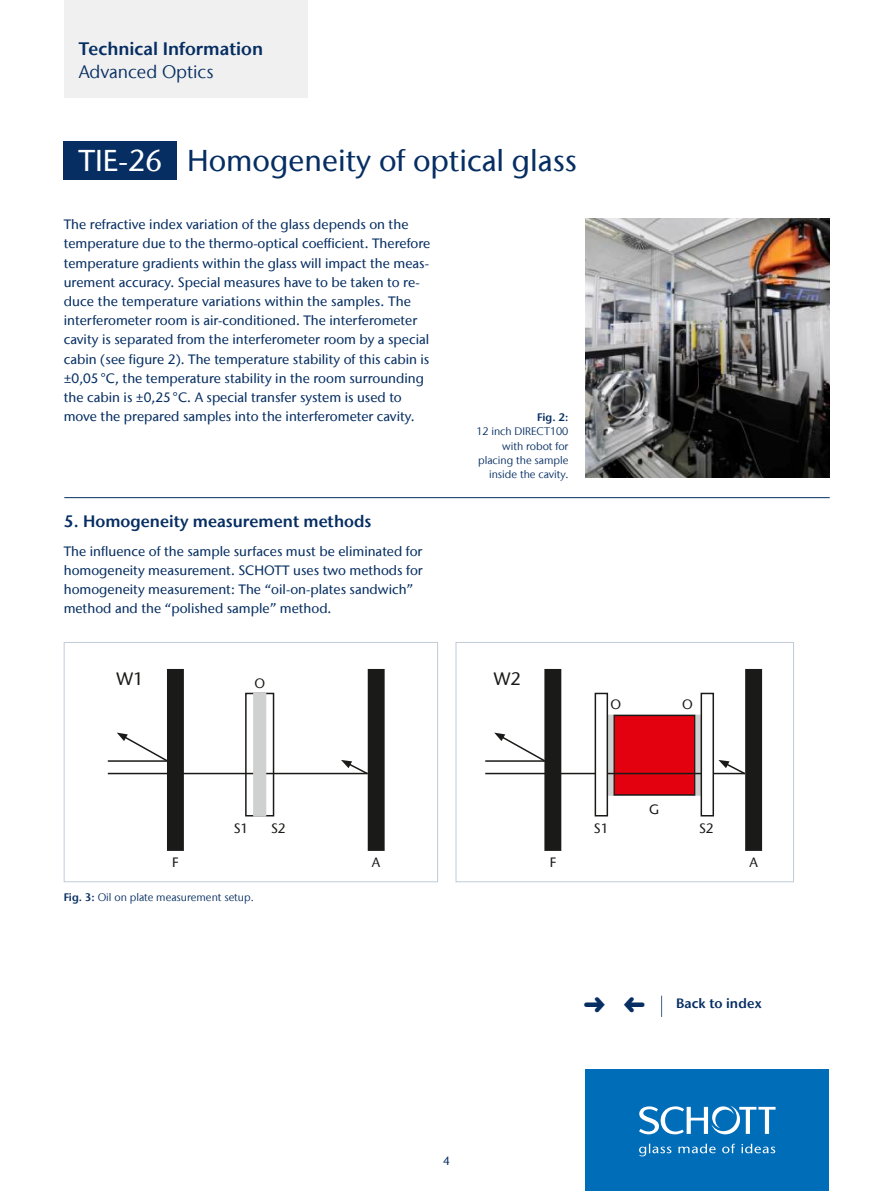
<style>
.page{position:relative;width:893px;height:1191px;background:#fff}
.page>*{position:absolute;margin:0;border:0;box-sizing:border-box;transform-origin:0 0}
.t1{font:500 30px "Stone Sans IIITC Com";color:#062e62}
.t2{font:600 18px "Stone Sans IIITC Com";color:#062e62}
.t3{font:18px "Stone Sans IIITC Com";color:#062e62}
.t4{font:500 18px "Stone Sans IIITC Com";color:#1a1a18}
.t5{font:600 16.5px "Stone Sans IIITC Com";color:#062e62}
.t6{font:500 13.5px/19.2px "Stone Sans IIITC Com";color:#062e62}
.t7{font:500 13.5px "Stone Sans IIITC Com";color:#1a1a18}
.t8{font:600 13.5px "Stone Sans IIITC Com";letter-spacing:.01em;color:#062e62}
.t9{font:500 12px "Stone Sans IIITC Com";color:#062e62}
.t10{font:10.8px/14.2px "Stone Sans IIITC Com";color:#062e62;text-align:right}
.t11{font:600 10.8px "Stone Sans IIITC Com";color:#062e62}
.s1{color:#fff}
.s2{font-weight:600}
</style>
<div class="page">
<div style="left:64px;top:0;width:244px;height:98px;background:#f0f0f0"></div>
<div style="left:585px;top:1069px;width:244px;height:122px;background:#006db8"></div>
<svg style="left:639px;top:1105px;width:137px;height:51px"></svg>
<div style="left:64px;top:142px;width:113px;height:38px;background:#062e62"></div>
<svg style="left:661px;top:995px;width:1px;height:22px"></svg>
<img style="left:585px;top:218px;width:244px;height:259px">
<hr style="left:64px;top:497px;width:766px;height:1px;background:#062e62">
<hr style="left:108px;top:760px;width:64px;height:2px;background:#1a1a18">
<hr style="left:108px;top:773px;width:260px;height:1px;background:#1a1a18">
<div style="left:168px;top:669px;width:15px;height:181px;background:#1a1a18"></div>
<div style="left:167px;top:669px;width:17px;height:182px;border:2px solid #1a1a18"></div>
<div style="left:368px;top:669px;width:16px;height:181px;background:#1a1a18"></div>
<div style="left:368px;top:669px;width:17px;height:182px;border:2px solid #1a1a18"></div>
<div style="left:245px;top:692px;width:29px;height:124px;border:2px solid #1a1a18"></div>
<div style="left:253px;top:692px;width:13px;height:124px;background:#cfd0d0"></div>
<svg style="left:117px;top:732px;width:52px;height:30px"></svg>
<svg style="left:341px;top:760px;width:28px;height:15px"></svg>
<div style="left:64px;top:642px;width:374px;height:240px;border:1px solid #c1cbd8"></div>
<div style="left:614px;top:715px;width:81px;height:80px;background:#e3000f"></div>
<div style="left:613px;top:714px;width:83px;height:81px;border:2px solid #1a1a18"></div>
<svg style="left:608px;top:714px;width:5px;height:81px"></svg>
<svg style="left:696px;top:714px;width:5px;height:81px"></svg>
<hr style="left:485px;top:760px;width:64px;height:2px;background:#1a1a18">
<hr style="left:485px;top:773px;width:260px;height:1px;background:#1a1a18">
<div style="left:545px;top:669px;width:16px;height:181px;background:#1a1a18"></div>
<div style="left:544px;top:669px;width:17px;height:182px;border:2px solid #1a1a18"></div>
<div style="left:746px;top:669px;width:15px;height:181px;background:#1a1a18"></div>
<div style="left:745px;top:669px;width:17px;height:182px;border:2px solid #1a1a18"></div>
<div style="left:595px;top:693px;width:12px;height:122px;background:#fff"></div>
<div style="left:595px;top:692px;width:13px;height:124px;border:2px solid #1a1a18"></div>
<div style="left:701px;top:693px;width:12px;height:122px;background:#fff"></div>
<div style="left:701px;top:692px;width:13px;height:124px;border:2px solid #1a1a18"></div>
<svg style="left:494px;top:732px;width:52px;height:30px"></svg>
<svg style="left:718px;top:760px;width:29px;height:15px"></svg>
<div style="left:456px;top:642px;width:338px;height:240px;border:1px solid #c1cbd8"></div>
<h2 class="t2" style="left:79px;top:38px;width:186px">Technical Information</h2>
<h2 class="t3" style="left:79px;top:60px;width:136px">Advanced Optics</h2>
<h1 class="t1" style="left:78px;top:142px;width:500px"><span class="s1">TIE-26</span> Homogeneity of optical glass</h1>
<p class="t6" style="left:64px;top:215px;width:368px">The refractive index variation of the glass depends on the temperature due to the thermo-optical coefficient. Therefore temperature gradients within the glass will impact the meas&shy;urement accuracy. Special measures have to be taken to re&shy;duce the temperature variations within the samples. The interferometer room is air-conditioned. The interferometer cavity is separated from the interferometer room by a special cabin (see figure 2). The temperature stability of this cabin is ±0,05°C, the temperature stability in the room surrounding the cabin is ±0,25°C. A special transfer system is used to move the prepared samples into the interferometer cavity.</p>
<p class="t5" style="left:64px;top:511px;width:309px">5. Homogeneity measurement methods</p>
<p class="t6" style="left:64px;top:541px;width:360px">The influence of the sample surfaces must be eliminated for homogeneity measurement. SCHOTT uses two methods for homogeneity measurement: The “oil-on-plates sandwich” method and the “polished sample” method.</p>
<h2 class="t4" style="left:116px;top:667px;width:28px">W1</h2>
<p class="t7" style="left:254px;top:674px;width:12px">O</p>
<p class="t7" style="left:234px;top:820px;width:16px">S1</p>
<p class="t7" style="left:271px;top:820px;width:16px">S2</p>
<p class="t7" style="left:172px;top:853px;width:8px">F</p>
<p class="t7" style="left:372px;top:853px;width:10px">A</p>
<p class="t10" style="left:64px;top:890px;width:192px"><span class="s2">Fig. 3:</span> Oil on plate measurement setup.</p>
<p class="t11" style="left:537px;top:410px;width:33px">Fig. 2:</p>
<p class="t10" style="left:476px;top:424px;width:94px">12 inch DIRECT100 with robot for placing the sample inside the cavity.</p>
<h2 class="t4" style="left:494px;top:667px;width:28px">W2</h2>
<p class="t7" style="left:611px;top:696px;width:12px">O</p>
<p class="t7" style="left:682px;top:696px;width:12px">O</p>
<p class="t7" style="left:649px;top:801px;width:11px">G</p>
<p class="t7" style="left:594px;top:820px;width:16px">S1</p>
<p class="t7" style="left:699px;top:820px;width:16px">S2</p>
<p class="t7" style="left:550px;top:853px;width:8px">F</p>
<p class="t7" style="left:749px;top:853px;width:10px">A</p>
<p class="t8" style="left:676px;top:995px;width:87px">Back to index</p>
<p class="t9" style="left:443px;top:1153px;width:8px">4</p>
</div>
